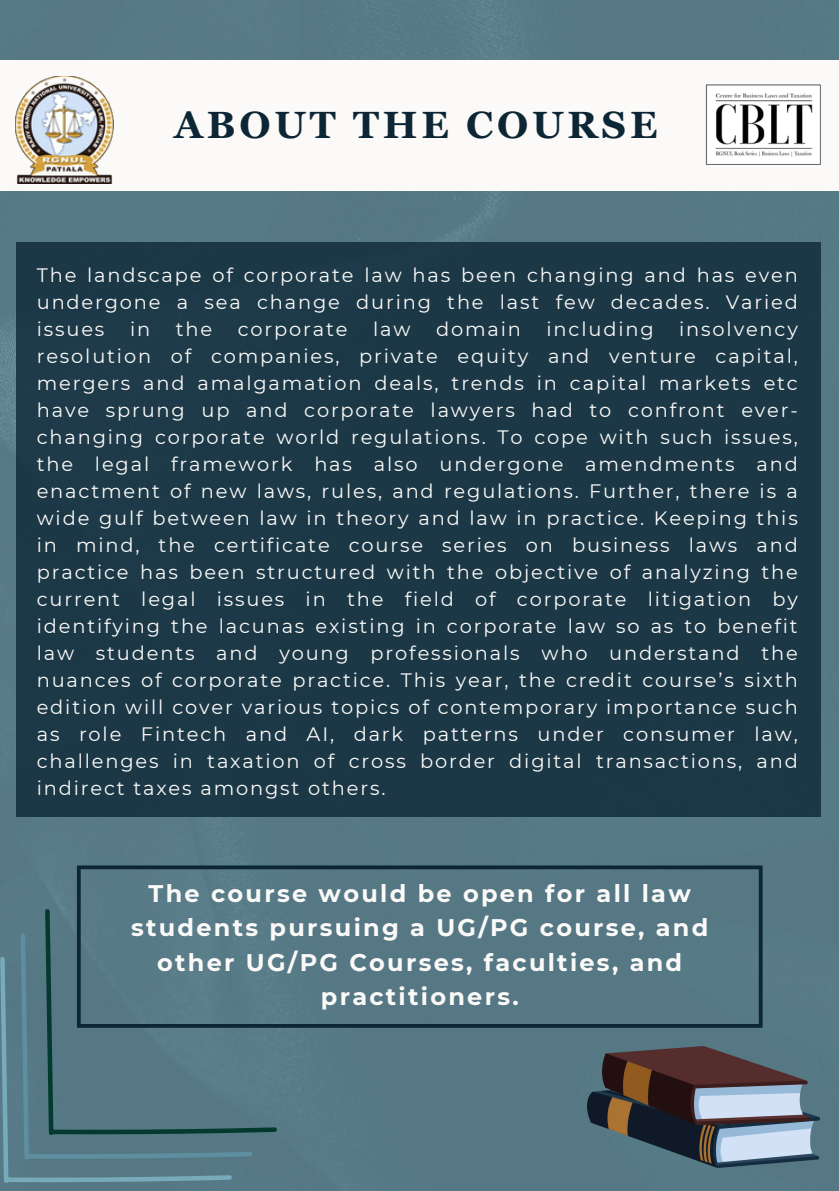
<style>
.page{position:relative;width:839px;height:1191px;background:#fff}
.page>*{position:absolute;margin:0;border:0;box-sizing:border-box;transform-origin:0 0}
.t1{font:700 38px "Georgia Pro";letter-spacing:.1em;color:#0c2636}
.t2{font:700 24px/34.4px "Montserrat";letter-spacing:.095em;color:#fbfaf8;text-align:center}
.t3{font:19.4px/27px "Montserrat";letter-spacing:.095em;color:#fbfaf8;text-align:justify}
</style>
<div class="page">
<div style="left:0;top:0;width:838px;height:1191px;background:#557985"></div>
<div style="left:0;top:60px;width:838px;height:131px;background:#fbfaf8"></div>
<svg style="left:77px;top:865px;width:685px;height:163px;background:#517380"></svg>
<div style="left:16px;top:242px;width:804px;height:575px;background:#1c3847"></div>
<img style="left:587px;top:1046px;width:232px;height:122px">
<svg style="left:0;top:909px;width:277px;height:275px;background:#547884"></svg>
<img style="left:705px;top:84px;width:115px;height:81px">
<img style="left:16px;top:77px;width:97px;height:106px">
<h1 class="t1" style="left:174px;top:104px;width:484px">ABOUT THE COURSE</h1>
<p class="t3" style="left:37px;top:262px;width:762px">The landscape of corporate law has been changing and has even undergone a sea change during the last few decades. Varied issues</p>
<p class="t3" style="left:37px;top:316px;width:762px;text-indent:642px">insolvency resolution of companies, private equity and venture capital, mergers and amalgamation deals, trends in capital markets etc have sprung up and corporate lawyers had to confront ever&shy;changing corporate world regulations. To cope with such issues, the legal framework has also undergone amendments and enactment of new laws, rules, and regulations. Further, there is a wide gulf between law in theory and law in practice. Keeping this in mind, the certificate course series on business laws and practice has been structured with the objective of analyzing the current legal issues in the field of corporate litigation by identifying the lacunas existing in corporate law so as to benefit law students and young professionals who understand the nuances of corporate practice. This year, the credit course’s sixth edition will cover various topics of contemporary importance such as role Fintech and AI, dark patterns under consumer law, challenges in taxation of cross border digital transactions, and indirect taxes amongst others.</p>
<p class="t3" style="left:130px;top:316px;width:22px">in</p>
<p class="t3" style="left:176px;top:316px;width:38px">the</p>
<p class="t3" style="left:238px;top:316px;width:111px">corporate</p>
<p class="t3" style="left:373px;top:316px;width:39px">law</p>
<p class="t3" style="left:436px;top:316px;width:86px">domain</p>
<p class="t3" style="left:546px;top:316px;width:109px">including</p>
<p class="t2" style="left:131px;top:876px;width:579px">The course would be open for all law students pursuing a UG/PG course, and other UG/PG Courses, faculties, and practitioners.</p>
</div>
